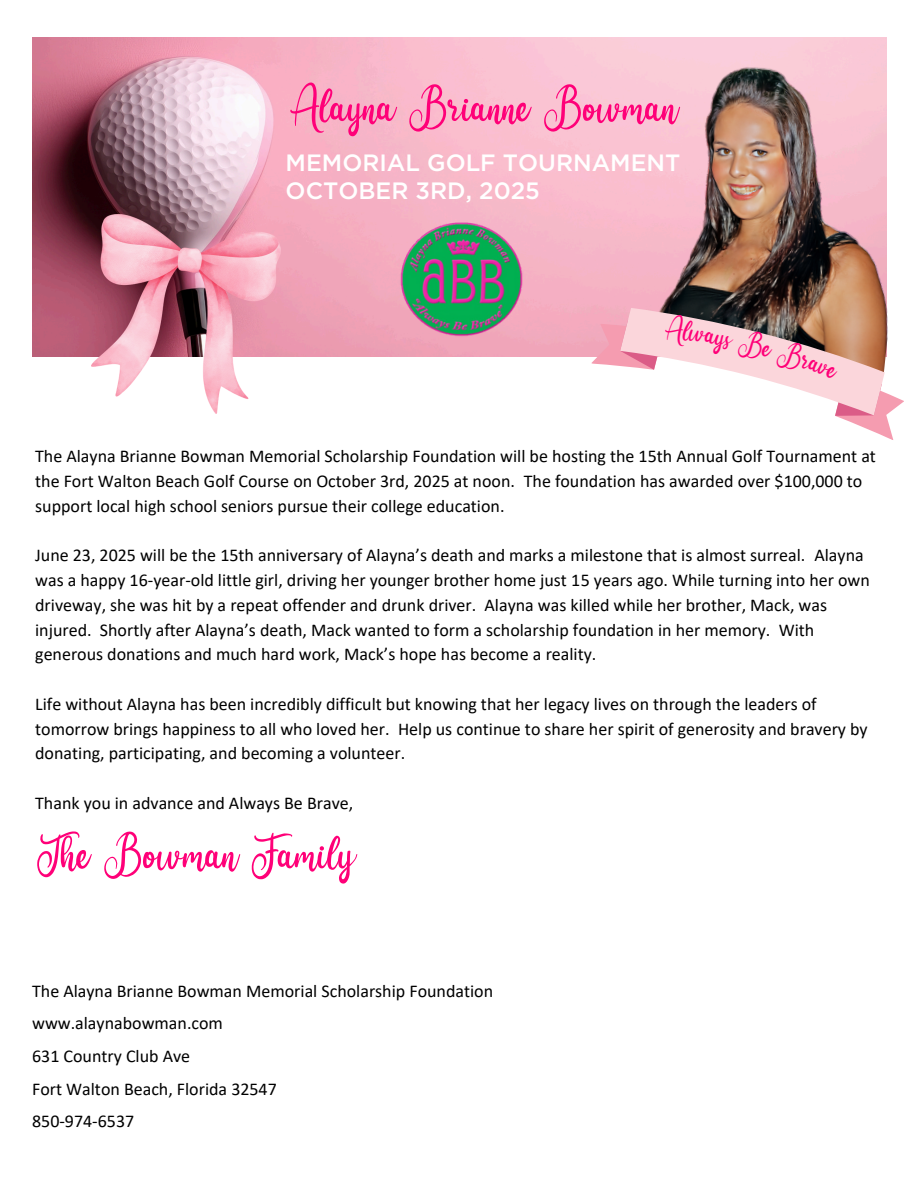
<style>
.page{position:relative;width:918px;height:1188px;background:#fff}
.page>*{position:absolute;margin:0;border:0;box-sizing:border-box;transform-origin:0 0}
.t1{font:58.35px "dearheart";color:#ff0078}
.t2{font:500 23.7px "Gotham";color:#fff}
.t3{font:500 23.55px "Gotham";color:#fff}
.t4{font:18px/24.8px "Calibri";color:#000}
</style>
<div class="page">
<img style="left:32px;top:38px;width:854px;height:318px">
<img style="left:92px;top:214px;width:189px;height:199px">
<img style="left:636px;top:53px;width:251px;height:247px">
<img style="left:392px;top:213px;width:135px;height:135px">
<svg style="left:590px;top:300px;width:314px;height:140px"></svg>
<p class="t1" style="left:288px;top:72px;width:391px">Alayna Brianne Bowman</p>
<h1 class="t3" style="left:286px;top:152px;width:396px">MEMORIAL GOLF TOURNAMENT</h1>
<h3 class="t2" style="left:286px;top:180px;width:256px">OCTOBER 3RD, 2025</h3>
<p class="t4" style="left:35px;top:446px;width:842px">The Alayna Brianne Bowman Memorial Scholarship Foundation will be hosting the 15th Annual Golf Tournament at the Fort Walton Beach Golf Course on October 3rd, 2025 at noon. The foundation has awarded over $100,000 to support local high school seniors pursue their college education.</p>
<p class="t4" style="left:35px;top:545px;width:836px">June 23, 2025 will be the 15th anniversary of Alayna’s death and marks a milestone that is almost surreal. Alayna was a happy 16-year-old little girl, driving her younger brother home just 15 years ago. While turning into her own driveway, she was hit by a repeat offender and drunk driver. Alayna was killed while her brother, Mack, was injured. Shortly after Alayna’s death, Mack wanted to form a scholarship foundation in her memory. With generous donations and much hard work, Mack’s hope has become a reality.</p>
<p class="t4" style="left:35px;top:693px;width:834px">Life without Alayna has been incredibly difficult but knowing that her legacy lives on through the leaders of tomorrow brings happiness to all who loved her. Help us continue to share her spirit of generosity and bravery by donating, participating, and becoming a volunteer.</p>
<p class="t4" style="left:35px;top:792px;width:320px">Thank you in advance and Always Be Brave,</p>
<h1 class="t1" style="left:35px;top:819px;width:321px">The Bowman Family</h1>
<p class="t4" style="left:32px;top:976px;width:463px;line-height:32.7px">The Alayna Brianne Bowman Memorial Scholarship Foundation www.alaynabowman.com<br>631 Country Club Ave<br>Fort Walton Beach, Florida 32547<br>850-974-6537</p>
</div>
